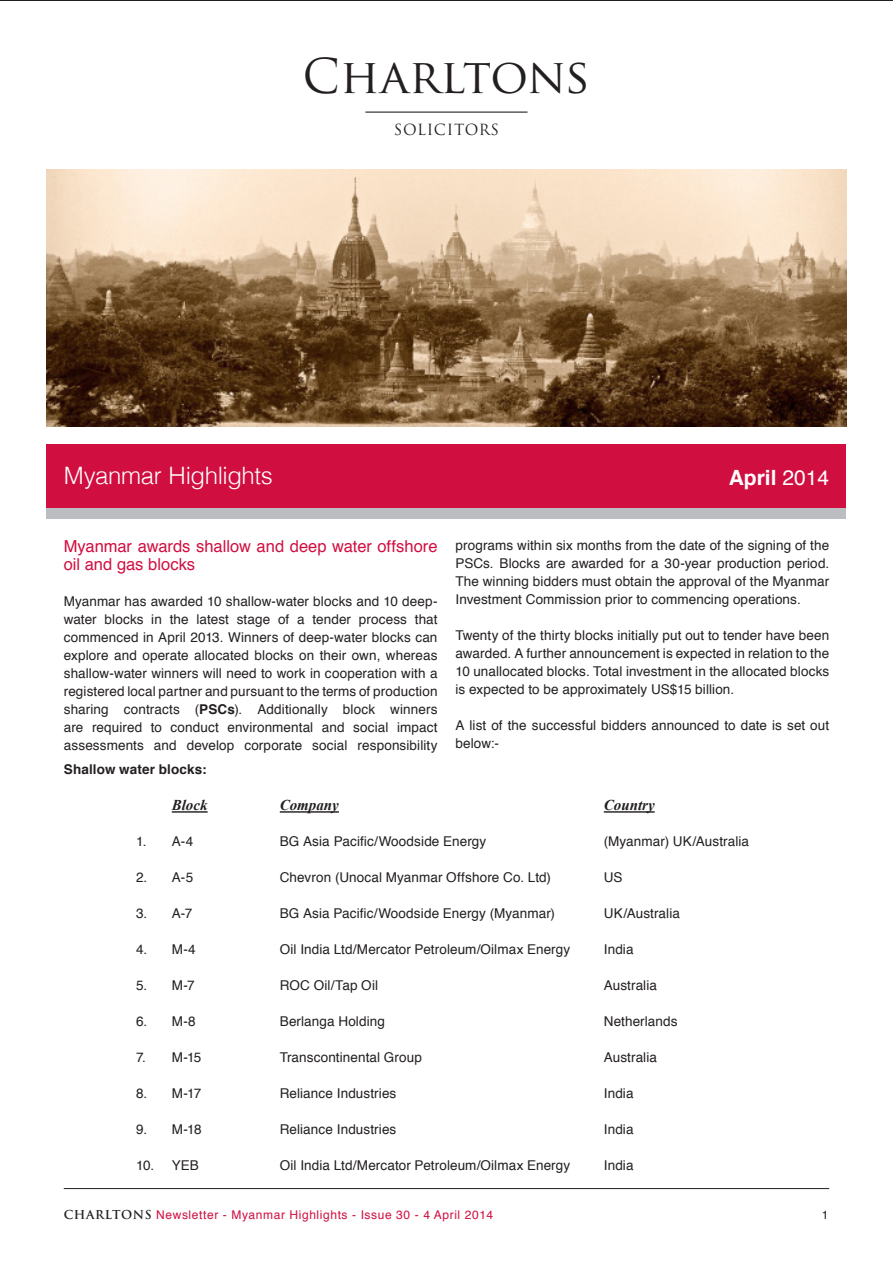
<style>
.page{position:relative;width:893px;height:1263px;background:#fff}
.page>*{position:absolute;margin:0;border:0;box-sizing:border-box;transform-origin:0 0}
.t1{font:46.8px "Trajan Pro";color:#231f20}
.body_text{font:300 24px "Helvetica";letter-spacing:-.015em;color:#fff}
.t2{font:700 21px "Helvetica";color:#fff}
.body_heading{font:16.5px/18px "Helvetica";color:#d10e40}
.italics{font:italic 700 15px "Times New Roman";color:#231f20}
.t3{font:15px "Trajan Pro";letter-spacing:.04em;color:#231f20}
.body_text-2{font:13.5px/18px "Helvetica";letter-spacing:.01em;color:#231f20;text-align:justify}
.italics-2{font:700 13.5px "Helvetica";letter-spacing:.01em;color:#231f20}
.t4{font:12px "Helvetica";letter-spacing:.05em;color:#d10e40}
.t5{font:12px "Helvetica";color:#231f20}
.s1{font-weight:400}
.s2{font-weight:700}
.s3{font-family:"Trajan Pro";font-weight:700;color:#231f20}
</style>
<div class="page">
<hr style="left:64px;top:1188px;width:765px;height:1px;background:#231f20">
<hr style="left:365px;top:112px;width:162px;height:1px;background:#231f20">
<div style="left:47px;top:444px;width:799px;height:64px;background:#d10e40"></div>
<div style="left:47px;top:508px;width:799px;height:11px;background:#bcbdc0"></div>
<img style="left:47px;top:169px;width:799px;height:257px">
<hr style="left:172px;top:811px;width:36px;height:2px;background:#231f20">
<hr style="left:280px;top:811px;width:59px;height:2px;background:#231f20">
<hr style="left:604px;top:811px;width:51px;height:2px;background:#231f20">
<h1 class="t1" style="left:303px;top:47px;width:289px">Charltons</h1>
<p class="t3" style="left:394px;top:120px;width:107px">SOLICITORS</p>
<p class="body_text" style="left:64px;top:455px;width:211px">Myanmar Highlights</p>
<p class="t2" style="left:729px;top:460px;width:102px">April <span class="s1">2014</span></p>
<p class="body_heading" style="left:64px;top:538px;width:375px">Myanmar awards shallow and deep water offshore oil and gas blocks</p>
<p class="body_text-2" style="left:64px;top:593px;width:375px">Myanmar has awarded 10 shallow-water blocks and 10 deep&shy;water blocks in the latest stage of a tender process that commenced in April 2013. Winners of deep-water blocks can explore and operate allocated blocks on their own, whereas shallow-water winners will need to work in cooperation with a registered local partner and pursuant to the terms of production sharing contracts (<span class="s2">PSCs</span>). Additionally block winners are required to conduct environmental and social impact assessments and develop corporate social responsibility</p>
<p class="body_text-2" style="left:455px;top:537px;width:375px">programs within six months from the date of the signing of the PSCs. Blocks are awarded for a 30-year production period.<br>The winning bidders must obtain the approval of the Myanmar Investment Commission prior to commencing operations.</p>
<p class="body_text-2" style="left:455px;top:627px;width:375px">Twenty of the thirty blocks initially put out to tender have been awarded. A further announcement is expected in relation to the 10 unallocated blocks. Total investment in the allocated blocks is expected to be approximately US$15 billion.</p>
<p class="body_text-2" style="left:455px;top:717px;width:375px">A list of the successful bidders announced to date is set out below:-</p>
<p class="italics-2" style="left:64px;top:759px;width:144px">Shallow water blocks:</p>
<p class="italics" style="left:172px;top:795px;width:37px">Block</p>
<p class="italics" style="left:280px;top:795px;width:61px">Company</p>
<p class="italics" style="left:604px;top:795px;width:52px">Country</p>
<p class="body_text-2" style="left:136px;top:833px;width:59px">1. A-4</p>
<p class="body_text-2" style="left:280px;top:833px;width:208px">BG Asia Pacific/Woodside Energy</p>
<p class="body_text-2" style="left:604px;top:833px;width:147px">(Myanmar) UK/Australia</p>
<p class="body_text-2" style="left:136px;top:869px;width:59px">2. A-5</p>
<p class="body_text-2" style="left:280px;top:869px;width:273px">Chevron (Unocal Myanmar Offshore Co. Ltd)</p>
<p class="body_text-2" style="left:604px;top:869px;width:20px">US</p>
<p class="body_text-2" style="left:136px;top:905px;width:58px">3. A-7</p>
<p class="body_text-2" style="left:280px;top:905px;width:277px">BG Asia Pacific/Woodside Energy (Myanmar)</p>
<p class="body_text-2" style="left:604px;top:905px;width:78px">UK/Australia</p>
<p class="body_text-2" style="left:136px;top:941px;width:61px">4. M-4</p>
<p class="body_text-2" style="left:280px;top:941px;width:292px">Oil India Ltd/Mercator Petroleum/Oilmax Energy</p>
<p class="body_text-2" style="left:604px;top:941px;width:31px">India</p>
<p class="body_text-2" style="left:136px;top:977px;width:60px">5. M-7</p>
<p class="body_text-2" style="left:280px;top:977px;width:100px">ROC Oil/Tap Oil</p>
<p class="body_text-2" style="left:604px;top:977px;width:55px">Australia</p>
<p class="body_text-2" style="left:136px;top:1013px;width:61px">6. M-8</p>
<p class="body_text-2" style="left:280px;top:1013px;width:107px">Berlanga Holding</p>
<p class="body_text-2" style="left:604px;top:1013px;width:75px">Netherlands</p>
<p class="body_text-2" style="left:136px;top:1049px;width:67px">7. M-15</p>
<p class="body_text-2" style="left:280px;top:1049px;width:144px">Transcontinental Group</p>
<p class="body_text-2" style="left:604px;top:1049px;width:55px">Australia</p>
<p class="body_text-2" style="left:136px;top:1085px;width:67px">8. M-17</p>
<p class="body_text-2" style="left:280px;top:1085px;width:118px">Reliance Industries</p>
<p class="body_text-2" style="left:604px;top:1085px;width:31px">India</p>
<p class="body_text-2" style="left:136px;top:1121px;width:67px">9. M-18</p>
<p class="body_text-2" style="left:280px;top:1121px;width:118px">Reliance Industries</p>
<p class="body_text-2" style="left:604px;top:1121px;width:31px">India</p>
<p class="body_text-2" style="left:136px;top:1157px;width:64px">10. YEB</p>
<p class="body_text-2" style="left:280px;top:1157px;width:292px">Oil India Ltd/Mercator Petroleum/Oilmax Energy</p>
<p class="body_text-2" style="left:604px;top:1157px;width:31px">India</p>
<p class="t4" style="left:64px;top:1206px;width:431px"><span class="s3">CHARLTONS</span> Newsletter - Myanmar Highlights - Issue 30 - 4 April 2014</p>
<p class="t5" style="left:822px;top:1206px;width:8px">1</p>
</div>
